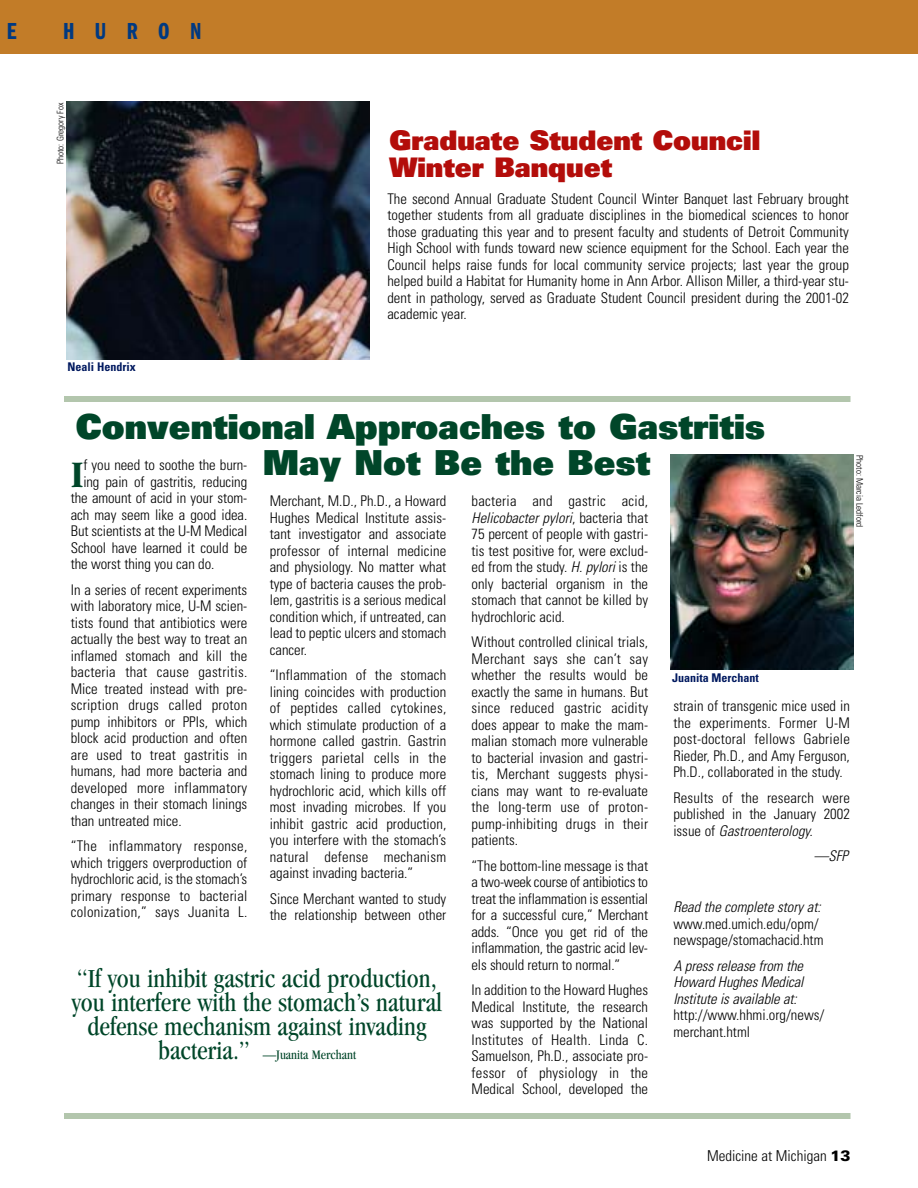
<style>
.page{position:relative;width:918px;height:1188px;background:#fff}
.page>*{position:absolute;margin:0;border:0;box-sizing:border-box;transform-origin:0 0}
.t1{font:700 condensed 38.7px "Garamond";color:#004629}
.t2{font:900 34.5px/36px "Univers";color:#004629}
.t3{font:condensed 27px/24px "Garamond";color:#004629;text-align:center}
.t4{font:900 27px/27px "Univers";color:#b30d0a}
.t5{font:24px "Franklin Gothic Demi Cmpr";letter-spacing:.85em;color:#003981}
.t6{font:300 condensed 15px "Univers";color:#000}
.t7{font:300 condensed 14.7px/16.5px "Univers";color:#000;text-align:justify}
.t8{font:italic 300 condensed 14.7px/16.5px "Univers";letter-spacing:-.005em;color:#000;text-align:justify}
.t9{font:condensed 13.5px "Garamond";color:#004629}
.t10{font:700 condensed 12px "Univers";color:#00195f}
.t11{font:300 condensed 9px "Univers";color:#000}
.s1{font-style:italic}
.s2{font-size:27px}
.s3{font-weight:900;font-stretch:normal}
</style>
<div class="page">
<div style="left:0;top:0;width:918px;height:54px;background:#c27c28"></div>
<img style="left:670px;top:454px;width:183px;height:215px">
<img style="left:67px;top:101px;width:302px;height:258px">
<div style="left:64px;top:396px;width:786px;height:6px;background:#b3c6ad"></div>
<div style="left:64px;top:1113px;width:786px;height:6px;background:#b3c6ad"></div>
<h3 class="t5" style="left:7px;top:23px;width:11px">E</h3>
<h3 class="t5" style="left:63px;top:23px;width:140px">HURON</h3>
<p class="t11" style="left:57px;top:164px;width:63px;rotate:-90deg">Photo: Gregory Fox</p>
<p class="t10" style="left:67px;top:362px;width:70px">Neali Hendrix</p>
<h3 class="t4" style="left:390px;top:130px;width:372px">Graduate Student Council<br>Winter Banquet</h3>
<p class="t7" style="left:387px;top:192px;width:463px">The second Annual Graduate Student Council Winter Banquet last February brought together students from all graduate disciplines in the biomedical sciences to honor those graduating this year and to present faculty and students of Detroit Community High School with funds toward new science equipment for the School. Each year the Council helps raise funds for local community service projects; last year the group helped build a Habitat for Humanity home in Ann Arbor. Allison Miller, a third-year stu&shy;dent in pathology, served as Graduate Student Council president during the 2001-02 academic year.</p>
<h2 class="t2" style="left:263px;top:412px;width:504px;text-indent:-187px">Conventional Approaches to Gastritis<br>May Not Be the Best</h2>
<p class="t11" style="left:863px;top:455px;width:74px;rotate:90deg">Photo: Marcia Ledford</p>
<h1 class="t1" style="left:71px;top:460px;width:14px">I</h1>
<p class="t7" style="left:83px;top:458px;width:165px">f you need to soothe the burn-</p>
<p class="t7" style="left:83px;top:475px;width:165px">ing pain of gastritis, reducing</p>
<p class="t7" style="left:71px;top:491px;width:178px">the amount of acid in your stom-</p>
<p class="t7" style="left:71px;top:508px;width:178px">ach may seem like a good idea.</p>
<p class="t7" style="left:71px;top:524px;width:178px">But scientists at the U-M Medical</p>
<p class="t7" style="left:71px;top:541px;width:178px">School have learned it could be</p>
<p class="t7" style="left:71px;top:557px;width:145px">the worst thing you can do.</p>
<p class="t7" style="left:71px;top:583px;width:178px">In a series of recent experiments with laboratory mice, U-M scien&shy;tists found that antibiotics were actually the best way to treat an inflamed stomach and kill the bacteria that cause gastritis.<br>Mice treated instead with pre&shy;scription drugs called proton pump inhibitors or PPIs, which block acid production and often are used to treat gastritis in humans, had more bacteria and developed more inflammatory changes in their stomach linings than untreated mice.</p>
<p class="t7" style="left:71px;top:839px;width:178px">“The inflammatory response, which triggers overproduction of hydrochloric acid, is the stomach’s primary response to bacterial colonization,” says Juanita L.</p>
<p class="t7" style="left:472px;top:494px;width:178px">bacteria and gastric acid, <span class="s1">Helicobacter pylori</span>, bacteria that 75 percent of people with gastri&shy;tis test positive for, were exclud&shy;ed from the study. <span class="s1">H. pylori</span> is the only bacterial organism in the stomach that cannot be killed by hydrochloric acid.</p>
<p class="t7" style="left:472px;top:635px;width:178px">Without controlled clinical trials, Merchant says she can’t say whether the results would be exactly the same in humans. But since reduced gastric acidity does appear to make the mam&shy;malian stomach more vulnerable to bacterial invasion and gastri&shy;tis, Merchant suggests physi&shy;cians may want to re-evaluate the long-term use of proton&shy;pump-inhibiting drugs in their patients.</p>
<p class="t7" style="left:472px;top:859px;width:178px">“The bottom-line message is that a two-week course of antibiotics to treat the inflammation is essential for a successful cure,” Merchant adds. “Once you get rid of the inflammation, the gastric acid lev&shy;els should return to normal.”</p>
<p class="t7" style="left:472px;top:983px;width:178px">In addition to the Howard Hughes Medical Institute, the research was supported by the National Institutes of Health. Linda C.<br>Samuelson, Ph.D., associate pro&shy;fessor of physiology in the Medical School, developed the</p>
<p class="t7" style="left:270px;top:494px;width:178px">Merchant, M.D., Ph.D., a Howard Hughes Medical Institute assis&shy;tant investigator and associate professor of internal medicine and physiology. No matter what type of bacteria causes the prob&shy;lem, gastritis is a serious medical condition which, if untreated, can lead to peptic ulcers and stomach cancer.</p>
<p class="t7" style="left:270px;top:668px;width:178px">“Inflammation of the stomach lining coincides with production of peptides called cytokines, which stimulate production of a hormone called gastrin. Gastrin triggers parietal cells in the stomach lining to produce more hydrochloric acid, which kills off most invading microbes. If you inhibit gastric acid production, you interfere with the stomach’s natural defense mechanism against invading bacteria.”</p>
<p class="t7" style="left:270px;top:892px;width:178px">Since Merchant wanted to study the relationship between other</p>
<p class="t10" style="left:672px;top:673px;width:88px">Juanita Merchant</p>
<p class="t7" style="left:673px;top:699px;width:178px">strain of transgenic mice used in the experiments. Former U-M post-doctoral fellows Gabriele Rieder, Ph.D., and Amy Ferguson, Ph.D., collaborated in the study.</p>
<p class="t7" style="left:673px;top:791px;width:178px">Results of the research were published in the January 2002 issue of <span class="s1">Gastroenterology.</span></p>
<p class="t8" style="left:814px;top:849px;width:36px">—SFP</p>
<p class="t8" style="left:673px;top:900px;width:149px">Read the complete story at:</p>
<p class="t7" style="left:673px;top:917px;width:152px">www.med.umich.edu/opm/ newspage/stomachacid.htm</p>
<p class="t8" style="left:673px;top:959px;width:132px">A press release from the Howard Hughes Medical Institute is available at:</p>
<p class="t7" style="left:673px;top:1008px;width:153px">http://www.hhmi.org/news/ merchant.html</p>
<h3 class="t3" style="left:72px;top:968px;width:372px">“If you inhibit gastric acid production, you interfere with the stomach’s natural defense mechanism against invading</h3>
<p class="t9" style="left:158px;top:1049px;width:199px"><span class="s2">bacteria.”</span> —Juanita Merchant</p>
<p class="t6" style="left:707px;top:1150px;width:145px">Medicine at Michigan <span class="s3">13</span></p>
</div>
